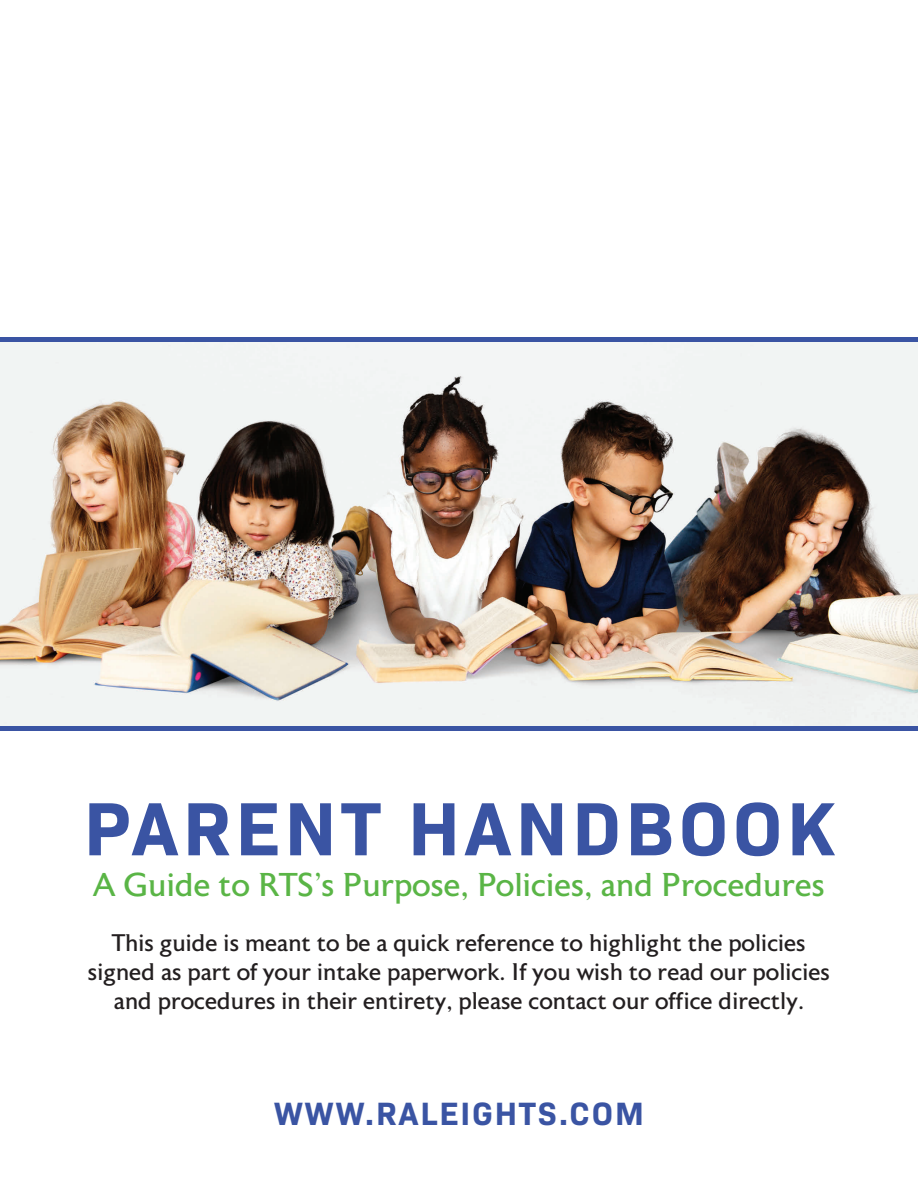
<style>
.page{position:relative;width:918px;height:1188px;background:#fff}
.page>*{position:absolute;margin:0;border:0;box-sizing:border-box;transform-origin:0 0}
.t1{font:700 76.5px "Bio Sans";letter-spacing:.055em;color:#3a54a3}
.t2{font:33px "Astoria";color:#5ab546}
.t3{font:700 32.85px "Bio Sans";letter-spacing:.055em;color:#3a54a3}
.t4{font:24px/28.8px "Astoria";color:#231f20;text-align:center}
</style>
<div class="page">
<img style="left:0;top:341px;width:918px;height:385px">
<div style="left:0;top:726px;width:918px;height:5px;background:#3a54a3"></div>
<hr style="left:0;top:337px;width:918px;height:4px;background:#3a54a3">
<p class="t1" style="left:84px;top:770px;width:752px">PARENT HANDBOOK</p>
<p class="t2" style="left:93px;top:867px;width:733px">A Guide to RTS’s Purpose, Policies, and Procedures</p>
<p class="t4" style="left:88px;top:929px;width:744px">This guide is meant to be a quick reference to highlight the policies signed as part of your intake paperwork. If you wish to read our policies and procedures in their entirety, please contact our office directly.</p>
<p class="t3" style="left:274px;top:1088px;width:371px">WWW.RALEIGHTS.COM</p>
</div>
